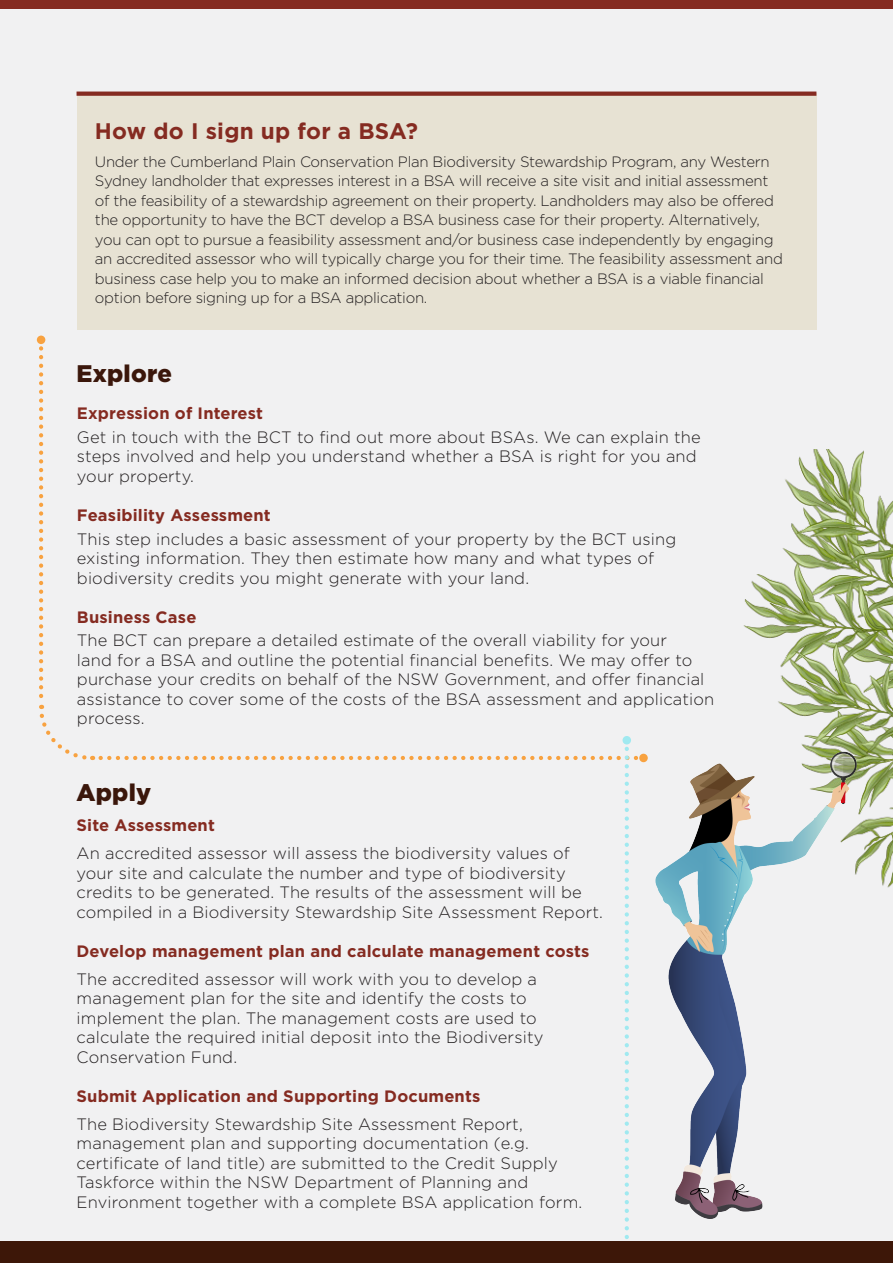
<style>
.page{position:relative;width:893px;height:1263px;background:#f1f1f2}
.page>*{position:absolute;margin:0;border:0;box-sizing:border-box;transform-origin:0 0}
.t1{font:900 24px "Gotham";letter-spacing:.01em;color:#3b170b}
.Body_Copy{font:700 22.5px "Gotham";letter-spacing:.01em;color:#852b21}
.Body_Copy-2{font:300 16.5px/19.5px "Gotham";letter-spacing:.01em;color:#231f20}
.Body_Copy-3{font:700 16.5px "Gotham";letter-spacing:.01em;color:#852b21}
.Body_Copy-4{font:300 15px/19.5px "Gotham";letter-spacing:-.02em;color:#231f20}
</style>
<div class="page">
<div style="left:0;top:0;width:893px;height:9px;background:#852b21"></div>
<div style="left:77px;top:93px;width:739px;height:237px;background:#e7e2d3"></div>
<svg style="left:77px;top:92px;width:739px;height:4px;background:#8a342a"></svg>
<img style="left:744px;top:449px;width:149px;height:292px">
<img style="left:624px;top:741px;width:269px;height:478px">
<svg style="left:39px;top:348px;width:54px;height:413px"></svg>
<div style="left:37px;top:336px;width:8px;height:8px;background:#f8a240;border-radius:50%"></div>
<div style="left:639px;top:754px;width:9px;height:8px;background:#f8a240;border-radius:50%"></div>
<svg style="left:101px;top:749px;width:543px;height:490px"></svg>
<div style="left:622px;top:736px;width:9px;height:8px;background:#a0e9f0;border-radius:50%"></div>
<div style="left:0;top:1241px;width:893px;height:22px;background:#3d1708"></div>
<p class="Body_Copy" style="left:95px;top:116px;width:325px">How do I sign up for a BSA?</p>
<p class="Body_Copy-4" style="left:95px;top:151px;width:690px">Under the Cumberland Plain Conservation Plan Biodiversity Stewardship Program, any Western Sydney landholder that expresses interest in a BSA will receive a site visit and initial assessment of the feasibility of a stewardship agreement on their property. Landholders may also be offered the opportunity to have the BCT develop a BSA business case for their property. Alternatively, you can opt to pursue a feasibility assessment and/or business case independently by engaging an accredited assessor who will typically charge you for their time. The feasibility assessment and business case help you to make an informed decision about whether a BSA is a viable financial option before signing up for a BSA application.</p>
<p class="t1" style="left:77px;top:357px;width:97px">Explore</p>
<p class="Body_Copy-3" style="left:77px;top:402px;width:188px">Expression of Interest</p>
<p class="Body_Copy-2" style="left:77px;top:427px;width:625px">Get in touch with the BCT to find out more about BSAs. We can explain the steps involved and help you understand whether a BSA is right for you and your property.</p>
<p class="Body_Copy-3" style="left:77px;top:504px;width:195px">Feasibility Assessment</p>
<p class="Body_Copy-2" style="left:77px;top:529px;width:601px">This step includes a basic assessment of your property by the BCT using existing information. They then estimate how many and what types of biodiversity credits you might generate with your land.</p>
<p class="Body_Copy-3" style="left:77px;top:606px;width:121px">Business Case</p>
<p class="Body_Copy-2" style="left:77px;top:630px;width:639px">The BCT can prepare a detailed estimate of the overall viability for your<br>land for a BSA and outline the potential financial benefits. We may offer to purchase your credits on behalf of the NSW Government, and offer financial assistance to cover some of the costs of the BSA assessment and application process.</p>
<p class="t1" style="left:77px;top:776px;width:76px">Apply</p>
<p class="Body_Copy-3" style="left:77px;top:815px;width:140px">Site Assessment</p>
<p class="Body_Copy-2" style="left:77px;top:843px;width:528px">An accredited assessor will assess the biodiversity values of your site and calculate the number and type of biodiversity credits to be generated. The results of the assessment will be compiled in a Biodiversity Stewardship Site Assessment Report.</p>
<p class="Body_Copy-3" style="left:77px;top:940px;width:514px">Develop management plan and calculate management costs</p>
<p class="Body_Copy-2" style="left:77px;top:969px;width:468px">The accredited assessor will work with you to develop a management plan for the site and identify the costs to implement the plan. The management costs are used to calculate the required initial deposit into the Biodiversity Conservation Fund.</p>
<p class="Body_Copy-3" style="left:77px;top:1085px;width:405px">Submit Application and Supporting Documents</p>
<p class="Body_Copy-2" style="left:77px;top:1114px;width:507px">The Biodiversity Stewardship Site Assessment Report, management plan and supporting documentation (e.g. certificate of land title) are submitted to the Credit Supply Taskforce within the NSW Department of Planning and Environment together with a complete BSA application form.</p>
</div>
